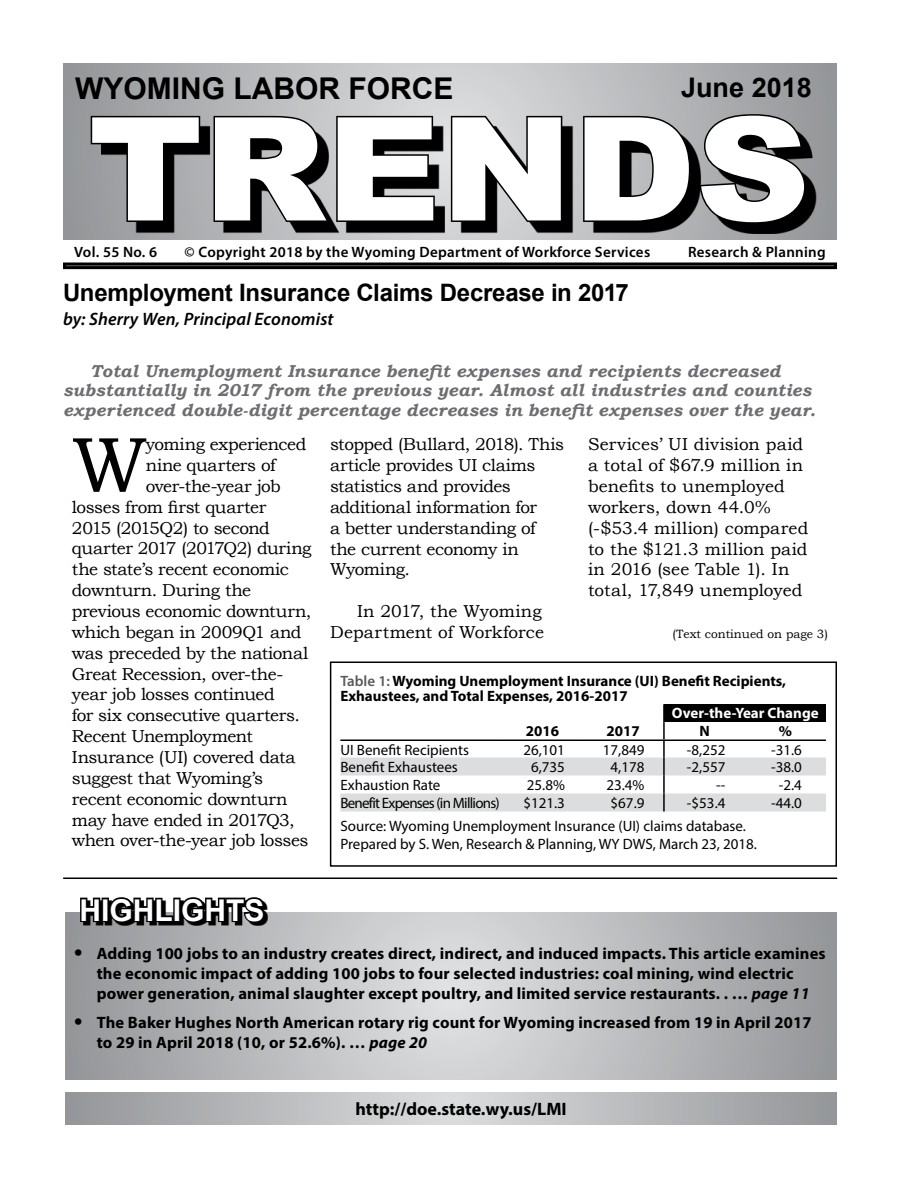
<style>
.page{position:relative;width:918px;height:1188px;background:#fff}
.page>*{position:absolute;margin:0;border:0;box-sizing:border-box;transform-origin:0 0}
.t1{font:900 144px "Arial";color:#fff;scale:1.1 1}
.t2{font:78.45px "Bookman Old Style";color:#000}
.t3{font:700 30px "Arial";color:#000}
.t4{font:700 30px "Arial";color:#fff}
.t5{font:700 27px "Arial";color:#000}
.t6{font:700 24px "Arial";letter-spacing:-.01em;color:#000}
.t7{font:italic 600 18px "Myriad Pro";letter-spacing:.005em;color:#000}
.t8{font:700 18px "Myriad Pro";color:#000}
.t9{font:17.25px/20.9px "Bookman Old Style";letter-spacing:-.02em;color:#000}
.t10{font:italic 700 17.25px/19.5px "Bookman Old Style";letter-spacing:.015em;color:#6d6e71;text-align:center}
.t11{font:17.25px/20.9px "Bookman Old Style";letter-spacing:.005em;color:#000}
.t12{font:17.25px/20.9px "Bookman Old Style";color:#000;text-align:right}
.t13{font:700 16.5px/19.8px "Myriad Pro";letter-spacing:.01em;color:#000;text-align:center}
.t14{font:15px/18px "Myriad Pro";color:#000}
.t15{font:700 15px/15px "Myriad Pro";color:#000}
.t16{font:600 15px "Myriad Pro";letter-spacing:.02em;color:#000}
.t17{font:15px "Myriad Pro";letter-spacing:-.05em;color:#000}
.t18{font:700 15px "Myriad Pro";color:#fff}
.t19{font:12px "Bookman Old Style";color:#000}
.s1{font-weight:600;color:#58595b}
.s2{font-size:24.75px}
.s3{font-style:italic}
</style>
<div class="page">
<svg style="left:63px;top:63px;width:774px;height:177px;background:#b3b5b7"></svg>
<div style="left:63px;top:262px;width:774px;height:7px;border:3px solid #000"></div>
<svg style="left:101px;top:124px;width:715px;height:110px;background:#636465"></svg>
<svg style="left:89px;top:114px;width:113px;height:109px;background:#515253"></svg>
<svg style="left:212px;top:114px;width:224px;height:111px;background:#383839"></svg>
<svg style="left:449px;top:114px;width:115px;height:109px;background:#3c3c3d"></svg>
<svg style="left:582px;top:114px;width:110px;height:109px;background:#373738"></svg>
<svg style="left:698px;top:113px;width:109px;height:112px;background:#373738"></svg>
<svg style="left:65px;top:1092px;width:772px;height:33px;background:#b7b9bb"></svg>
<hr style="left:63px;top:878px;width:774px;height:1px;background:#000">
<svg style="left:65px;top:913px;width:772px;height:167px;background:#b8babc"></svg>
<svg style="left:83px;top:905px;width:185px;height:21px"></svg>
<svg style="left:79px;top:897px;width:188px;height:28px;background:#272727"></svg>
<svg style="left:340px;top:704px;width:486px;height:108px"></svg>
<div style="left:330px;top:662px;width:507px;height:205px;border:2px solid #000"></div>
<h3 class="t3" style="left:75px;top:69px;width:380px">WYOMING LABOR FORCE</h3>
<h3 class="t5" style="left:681px;top:69px;width:132px">June 2018</h3>
<h1 class="t1" style="left:89px;top:65px;width:657px">TRENDS</h1>
<p class="t16" style="left:74px;top:242px;width:84px">Vol. 55 No. 6</p>
<p class="t16" style="left:185px;top:242px;width:467px">© Copyright 2018 by the Wyoming Department of Workforce Services</p>
<p class="t16" style="left:688px;top:242px;width:139px">Research &amp; Planning</p>
<h3 class="t6" style="left:63px;top:276px;width:567px">Unemployment Insurance Claims Decrease in 2017</h3>
<p class="t7" style="left:63px;top:308px;width:272px">by: Sherry Wen, Principal Economist</p>
<p class="t10" style="left:63px;top:361px;width:754px">Total Unemployment Insurance benefit expenses and recipients decreased substantially in 2017 from the previous year. Almost all industries and counties experienced double-digit percentage decreases in benefit expenses over the year.</p>
<h2 class="t2" style="left:72px;top:414px;width:77px">W</h2>
<p class="t9" style="left:146px;top:434px;width:162px">yoming experienced</p>
<p class="t9" style="left:146px;top:455px;width:131px">nine quarters of</p>
<p class="t9" style="left:146px;top:476px;width:137px">over-the-year job</p>
<p class="t9" style="left:72px;top:496px;width:196px">losses from first quarter</p>
<p class="t9" style="left:72px;top:517px;width:199px">2015 (2015Q2) to second</p>
<p class="t9" style="left:72px;top:538px;width:241px">quarter 2017 (2017Q2) during</p>
<p class="t9" style="left:72px;top:559px;width:218px">the state’s recent economic</p>
<p class="t9" style="left:72px;top:580px;width:181px">downturn. During the</p>
<p class="t9" style="left:72px;top:601px;width:241px">previous economic downturn,</p>
<p class="t9" style="left:72px;top:622px;width:231px">which began in 2009Q1 and</p>
<p class="t9" style="left:72px;top:642px;width:238px">was preceded by the national</p>
<p class="t9" style="left:72px;top:663px;width:213px">Great Recession, over-the-</p>
<p class="t9" style="left:72px;top:684px;width:204px">year job losses continued</p>
<p class="t9" style="left:72px;top:705px;width:229px">for six consecutive quarters.</p>
<p class="t9" style="left:72px;top:726px;width:183px">Recent Unemployment</p>
<p class="t9" style="left:72px;top:747px;width:225px">Insurance (UI) covered data</p>
<p class="t9" style="left:72px;top:768px;width:193px">suggest that Wyoming’s</p>
<p class="t9" style="left:72px;top:788px;width:217px">recent economic downturn</p>
<p class="t9" style="left:72px;top:809px;width:224px">may have ended in 2017Q3,</p>
<p class="t9" style="left:72px;top:830px;width:238px">when over-the-year job losses</p>
<h3 class="t4" style="left:79px;top:890px;width:187px">HIGHLIGHTS</h3>
<p class="t9" style="left:330px;top:434px;width:236px">stopped (Bullard, 2018). This article provides UI claims statistics and provides additional information for<br>a better understanding of the current economy in<br>Wyoming.</p>
<p class="t12" style="left:330px;top:601px;width:216px">In 2017, the Wyoming<br>Department of Workforce</p>
<p class="t11" style="left:588px;top:434px;width:222px">Services’ UI division paid a total of $67.9 million in benefits to unemployed workers, down 44.0% (-$53.4 million) compared to the $121.3 million paid in 2016 (see Table 1). In total, 17,849 unemployed</p>
<p class="t19" style="left:672px;top:626px;width:157px">(Text continued on page 3)</p>
<p class="t15" style="left:340px;top:673px;width:447px"><span class="s1">Table 1:</span> Wyoming Unemployment Insurance (UI) Benefit Recipients,<br>Exhaustees, and Total Expenses, 2016-2017</p>
<p class="t18" style="left:672px;top:703px;width:148px">Over-the-Year Change</p>
<p class="t15" style="left:526px;top:723px;width:35px">2016</p>
<p class="t15" style="left:606px;top:723px;width:35px">2017</p>
<p class="t15" style="left:700px;top:723px;width:12px">N</p>
<p class="t15" style="left:779px;top:723px;width:15px">%</p>
<p class="t14" style="left:340px;top:740px;width:130px">UI Benefit Recipients</p>
<p class="t14" style="left:523px;top:740px;width:43px">26,101</p>
<p class="t14" style="left:603px;top:740px;width:43px">17,849</p>
<p class="t14" style="left:687px;top:740px;width:40px">-8,252</p>
<p class="t14" style="left:771px;top:740px;width:32px">-31.6</p>
<p class="t14" style="left:340px;top:757px;width:119px">Benefit Exhaustees</p>
<p class="t14" style="left:531px;top:757px;width:35px">6,735</p>
<p class="t14" style="left:611px;top:757px;width:35px">4,178</p>
<p class="t14" style="left:687px;top:757px;width:40px">-2,557</p>
<p class="t14" style="left:771px;top:757px;width:32px">-38.0</p>
<p class="t14" style="left:340px;top:775px;width:102px">Exhaustion Rate</p>
<p class="t14" style="left:527px;top:775px;width:40px">25.8%</p>
<p class="t14" style="left:606px;top:775px;width:40px">23.4%</p>
<p class="t14" style="left:716px;top:775px;width:11px">--</p>
<p class="t14" style="left:779px;top:775px;width:25px">-2.4</p>
<p class="t17" style="left:340px;top:793px;width:161px">Benefit Expenses (in Millions)</p>
<p class="t14" style="left:523px;top:793px;width:43px">$121.3</p>
<p class="t14" style="left:611px;top:793px;width:35px">$67.9</p>
<p class="t14" style="left:687px;top:793px;width:40px">-$53.4</p>
<p class="t14" style="left:771px;top:793px;width:32px">-44.0</p>
<p class="t14" style="left:340px;top:817px;width:418px">Source: Wyoming Unemployment Insurance (UI) claims database.<br>Prepared by S. Wen, Research &amp; Planning, WY DWS, March 23, 2018.</p>
<p class="t13" style="left:74px;top:943px;width:753px"><span class="s2">•</span> Adding 100 jobs to an industry creates direct, indirect, and induced impacts. This article examines the economic impact of adding 100 jobs to four selected industries: coal mining, wind electric<br>power generation, animal slaughter except poultry, and limited service restaurants. . … <span class="s3">page 11</span></p>
<p class="t13" style="left:97px;top:1012px;width:716px;text-align:left;text-indent:-23px"><span class="s2">•</span> The Baker Hughes North American rotary rig count for Wyoming increased from 19 in April 2017 to 29 in April 2018 (10, or 52.6%). … <span class="s3">page 20</span></p>
<p class="t8" style="left:355px;top:1097px;width:213px">http://doe.state.wy.us/LMI</p>
</div>
